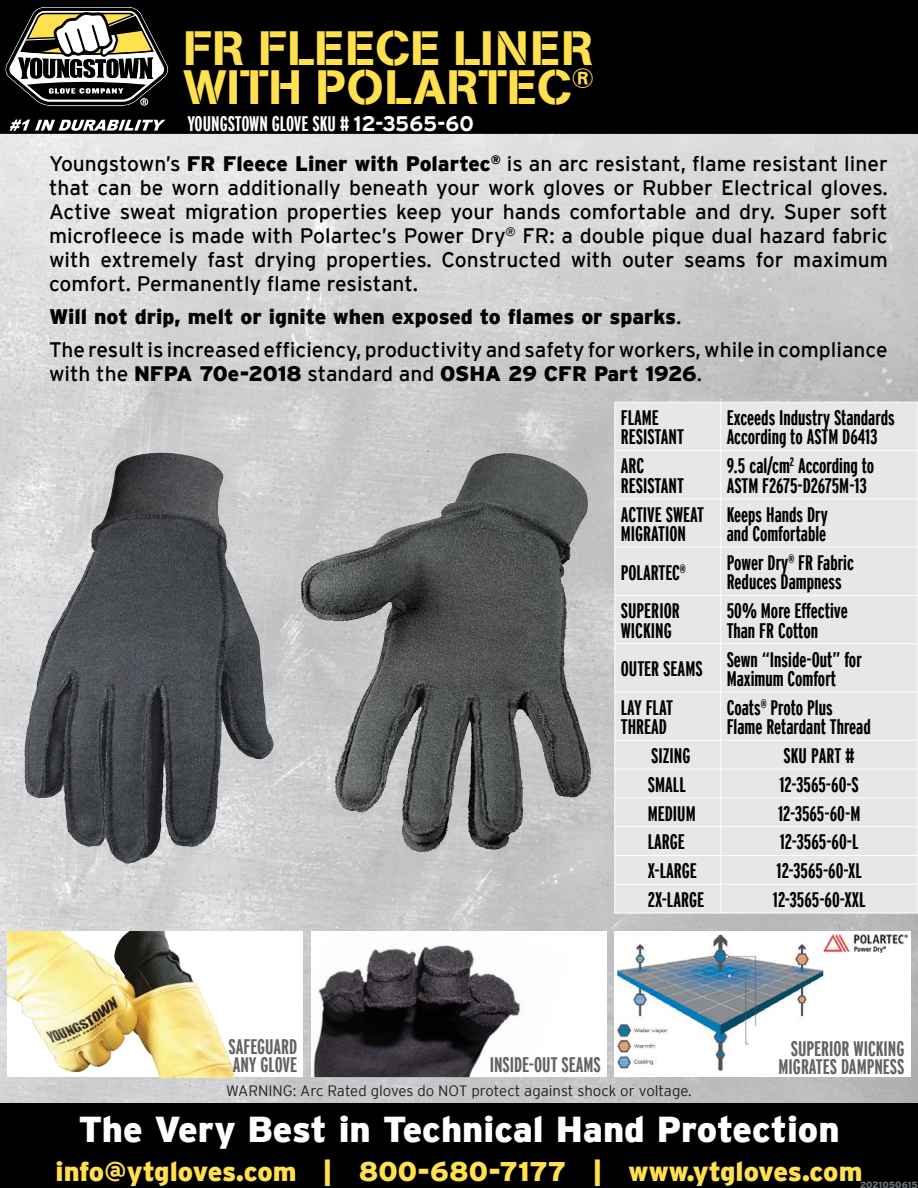
<style>
.page{position:relative;width:918px;height:1188px;background:#fff}
.page>*{position:absolute;margin:0;border:0;box-sizing:border-box;transform-origin:0 0}
.t1{font:48px "AG Book Stencil";letter-spacing:.02em;color:#ffe04e}
.t2{font:900 36px "Interstate";color:#fff}
.t3{font:900 27px "Interstate";color:#ffe04e}
.t4{font:21px/24px "Interstate";color:#000001;text-align:justify}
.t5{font:700 extra-condensed 21px "Interstate";color:#000001}
.t6{font:700 extra-condensed 21px "Interstate";color:#636366}
.t7{font:900 21px "Interstate";color:#000001}
.t8{font:700 extra-condensed 21px "Interstate";letter-spacing:-.005em;color:#fff}
.t9{font:300 15px "Interstate";color:#231f20}
.t10{font:900 9px "Interstate";color:#686f71}
.s1{font-stretch:normal}
.s2{font-weight:900}
.s3{font-weight:400}
</style>
<div class="page">
<div style="left:0;top:0;width:918px;height:133px;background:#000001"></div>
<img style="left:0;top:133px;width:918px;height:971px">
<svg style="left:10px;top:120px;width:155px;height:11px"></svg>
<svg style="left:5px;top:6px;width:164px;height:101px"></svg>
<div style="left:140px;top:98px;width:8px;height:7px;border:1px solid #fff;border-radius:50%"></div>
<div style="left:0;top:1104px;width:918px;height:84px;background:#000001"></div>
<div style="left:311px;top:931px;width:296px;height:146px;background:#fff"></div>
<img style="left:313px;top:945px;width:208px;height:132px">
<div style="left:8px;top:931px;width:295px;height:146px;background:#fff"></div>
<img style="left:8px;top:931px;width:227px;height:146px">
<div style="left:615px;top:931px;width:296px;height:146px;background:#fff"></div>
<img style="left:16px;top:432px;width:592px;height:446px">
<img style="left:823px;top:934px;width:84px;height:19px">
<img style="left:617px;top:935px;width:206px;height:138px">
<div style="left:616px;top:403px;width:301px;height:510px;background:#e6e7e9"></div>
<hr style="left:615px;top:402px;width:106px;height:1px;background:#fff">
<hr style="left:615px;top:402px;width:1px;height:48px;background:#fff">
<hr style="left:721px;top:402px;width:197px;height:1px;background:#fff">
<hr style="left:720px;top:402px;width:1px;height:48px;background:#fff">
<hr style="left:917px;top:402px;width:1px;height:48px;background:#fff">
<hr style="left:615px;top:450px;width:106px;height:1px;background:#fff">
<hr style="left:615px;top:451px;width:1px;height:48px;background:#fff">
<hr style="left:721px;top:450px;width:197px;height:1px;background:#fff">
<hr style="left:720px;top:451px;width:1px;height:48px;background:#fff">
<hr style="left:917px;top:451px;width:1px;height:48px;background:#fff">
<hr style="left:615px;top:499px;width:106px;height:1px;background:#fff">
<hr style="left:615px;top:499px;width:1px;height:48px;background:#fff">
<hr style="left:721px;top:499px;width:197px;height:1px;background:#fff">
<hr style="left:720px;top:499px;width:1px;height:48px;background:#fff">
<hr style="left:917px;top:499px;width:1px;height:48px;background:#fff">
<hr style="left:615px;top:547px;width:106px;height:1px;background:#fff">
<hr style="left:615px;top:547px;width:1px;height:48px;background:#fff">
<hr style="left:721px;top:547px;width:197px;height:1px;background:#fff">
<hr style="left:720px;top:547px;width:1px;height:48px;background:#fff">
<hr style="left:917px;top:547px;width:1px;height:48px;background:#fff">
<hr style="left:615px;top:595px;width:106px;height:1px;background:#fff">
<hr style="left:615px;top:596px;width:1px;height:47px;background:#fff">
<hr style="left:721px;top:595px;width:197px;height:1px;background:#fff">
<hr style="left:720px;top:596px;width:1px;height:47px;background:#fff">
<hr style="left:917px;top:596px;width:1px;height:47px;background:#fff">
<hr style="left:615px;top:643px;width:106px;height:1px;background:#fff">
<hr style="left:615px;top:644px;width:1px;height:48px;background:#fff">
<hr style="left:721px;top:643px;width:197px;height:1px;background:#fff">
<hr style="left:720px;top:644px;width:1px;height:48px;background:#fff">
<hr style="left:917px;top:644px;width:1px;height:48px;background:#fff">
<hr style="left:615px;top:884px;width:106px;height:1px;background:#fff">
<hr style="left:721px;top:884px;width:197px;height:1px;background:#fff">
<hr style="left:615px;top:913px;width:106px;height:1px;background:#fff">
<hr style="left:721px;top:913px;width:197px;height:1px;background:#fff">
<hr style="left:615px;top:692px;width:106px;height:1px;background:#fff">
<hr style="left:615px;top:692px;width:1px;height:48px;background:#fff">
<hr style="left:721px;top:692px;width:197px;height:1px;background:#fff">
<hr style="left:720px;top:692px;width:1px;height:48px;background:#fff">
<hr style="left:917px;top:692px;width:1px;height:48px;background:#fff">
<hr style="left:615px;top:740px;width:106px;height:1px;background:#fff">
<hr style="left:721px;top:740px;width:197px;height:1px;background:#fff">
<hr style="left:615px;top:769px;width:106px;height:1px;background:#fff">
<hr style="left:721px;top:769px;width:197px;height:1px;background:#fff">
<hr style="left:615px;top:798px;width:106px;height:1px;background:#fff">
<hr style="left:721px;top:798px;width:197px;height:1px;background:#fff">
<hr style="left:615px;top:826px;width:106px;height:1px;background:#fff">
<svg style="left:615px;top:741px;width:1px;height:172px"></svg>
<hr style="left:721px;top:826px;width:197px;height:1px;background:#fff">
<svg style="left:720px;top:741px;width:1px;height:172px"></svg>
<svg style="left:917px;top:741px;width:1px;height:172px"></svg>
<hr style="left:615px;top:855px;width:106px;height:1px;background:#fff">
<hr style="left:721px;top:855px;width:197px;height:1px;background:#fff">
<p class="t1" style="left:183px;top:19px;width:412px">FR FLEECE LINER</p>
<p class="t1" style="left:183px;top:58px;width:413px">WITH POLARTEC<sup>®</sup></p>
<p class="t8" style="left:187px;top:112px;width:288px">YOUNGSTOWN GLOVE SKU # <span class="s1">12-3565-60</span></p>
<p class="t4" style="left:49px;top:151px;width:840px">Youngstown’s <span class="s2">FR Fleece Liner with Polartec</span><sup>®</sup> is an arc resistant, flame resistant liner that can be worn additionally beneath your work gloves or Rubber Electrical gloves.<br>Active sweat migration properties keep your hands comfortable and dry. Super soft microfleece is made with Polartec’s Power Dry<sup>®</sup> FR: a double pique dual hazard fabric with extremely fast drying properties. Constructed with outer seams for maximum comfort. Permanently flame resistant.</p>
<p class="t7" style="left:49px;top:305px;width:634px">Will not drip, melt or ignite when exposed to flames or sparks<span class="s3">.</span></p>
<p class="t4" style="left:49px;top:337px;width:840px">The result is increased efficiency, productivity and safety for workers, while in compliance with the <span class="s2">NFPA 70e-2018</span> standard and <span class="s2">OSHA 29 CFR Part 1926</span>.</p>
<p class="t5" style="left:621px;top:406px;width:40px">FLAME</p>
<p class="t5" style="left:621px;top:426px;width:65px">RESISTANT</p>
<p class="t5" style="left:727px;top:406px;width:169px">Exceeds Industry Standards</p>
<p class="t5" style="left:727px;top:426px;width:152px">According to ASTM D6413</p>
<p class="t5" style="left:621px;top:454px;width:25px">ARC</p>
<p class="t5" style="left:621px;top:474px;width:65px">RESISTANT</p>
<p class="t5" style="left:727px;top:454px;width:149px">9.5 cal/cm<sup>2</sup> According to</p>
<p class="t5" style="left:727px;top:474px;width:142px">ASTM F2675-D2675M-13</p>
<p class="t5" style="left:621px;top:503px;width:85px">ACTIVE SWEAT</p>
<p class="t5" style="left:621px;top:522px;width:67px">MIGRATION</p>
<p class="t5" style="left:727px;top:503px;width:103px">Keeps Hands Dry</p>
<p class="t5" style="left:727px;top:522px;width:101px">and Comfortable</p>
<p class="t5" style="left:621px;top:561px;width:66px">POLARTEC<sup>®</sup></p>
<p class="t5" style="left:727px;top:551px;width:129px">Power Dry<sup>®</sup> FR Fabric</p>
<p class="t5" style="left:727px;top:570px;width:116px">Reduces Dampness</p>
<p class="t5" style="left:621px;top:599px;width:60px">SUPERIOR</p>
<p class="t5" style="left:621px;top:619px;width:52px">WICKING</p>
<p class="t5" style="left:621px;top:657px;width:83px">OUTER SEAMS</p>
<p class="t5" style="left:621px;top:696px;width:54px">LAY FLAT</p>
<p class="t5" style="left:621px;top:715px;width:48px">THREAD</p>
<p class="t5" style="left:727px;top:599px;width:123px">50% More Effective</p>
<p class="t5" style="left:727px;top:619px;width:93px">Than FR Cotton</p>
<p class="t5" style="left:727px;top:648px;width:137px">Sewn “Inside-Out” for</p>
<p class="t5" style="left:727px;top:667px;width:111px">Maximum Comfort</p>
<p class="t5" style="left:727px;top:696px;width:107px">Coats<sup>®</sup> Proto Plus</p>
<p class="t5" style="left:727px;top:715px;width:146px">Flame Retardant Thread</p>
<p class="t6" style="left:229px;top:1035px;width:70px">SAFEGUARD</p>
<p class="t6" style="left:233px;top:1053px;width:66px">ANY GLOVE</p>
<p class="t5" style="left:651px;top:744px;width:41px">SIZING</p>
<p class="t5" style="left:784px;top:744px;width:73px">SKU PART #</p>
<p class="t5" style="left:648px;top:773px;width:39px">SMALL</p>
<p class="t5" style="left:780px;top:773px;width:81px">12-3565-60-S</p>
<p class="t5" style="left:648px;top:802px;width:49px">MEDIUM</p>
<p class="t5" style="left:778px;top:802px;width:84px">12-3565-60-M</p>
<p class="t5" style="left:648px;top:830px;width:39px">LARGE</p>
<p class="t5" style="left:780px;top:830px;width:80px">12-3565-60-L</p>
<p class="t5" style="left:648px;top:859px;width:51px">X-LARGE</p>
<p class="t5" style="left:777px;top:859px;width:87px">12-3565-60-XL</p>
<p class="t5" style="left:648px;top:888px;width:58px">2X-LARGE</p>
<p class="t5" style="left:773px;top:888px;width:94px">12-3565-60-XXL</p>
<p class="t6" style="left:490px;top:1054px;width:113px">INSIDE-OUT SEAMS</p>
<p class="t6" style="left:791px;top:1037px;width:115px">SUPERIOR WICKING</p>
<p class="t6" style="left:779px;top:1055px;width:127px">MIGRATES DAMPNESS</p>
<p class="t9" style="left:226px;top:1083px;width:467px">WARNING: Arc Rated gloves do NOT protect against shock or voltage.</p>
<p class="t2" style="left:78px;top:1108px;width:763px">The Very Best in Technical Hand Protection</p>
<p class="t3" style="left:56px;top:1156px;width:808px">info@ytgloves.com | 800-680-7177 | www.ytgloves.com</p>
<p class="t10" style="left:860px;top:1180px;width:59px">2021050615</p>
</div>
